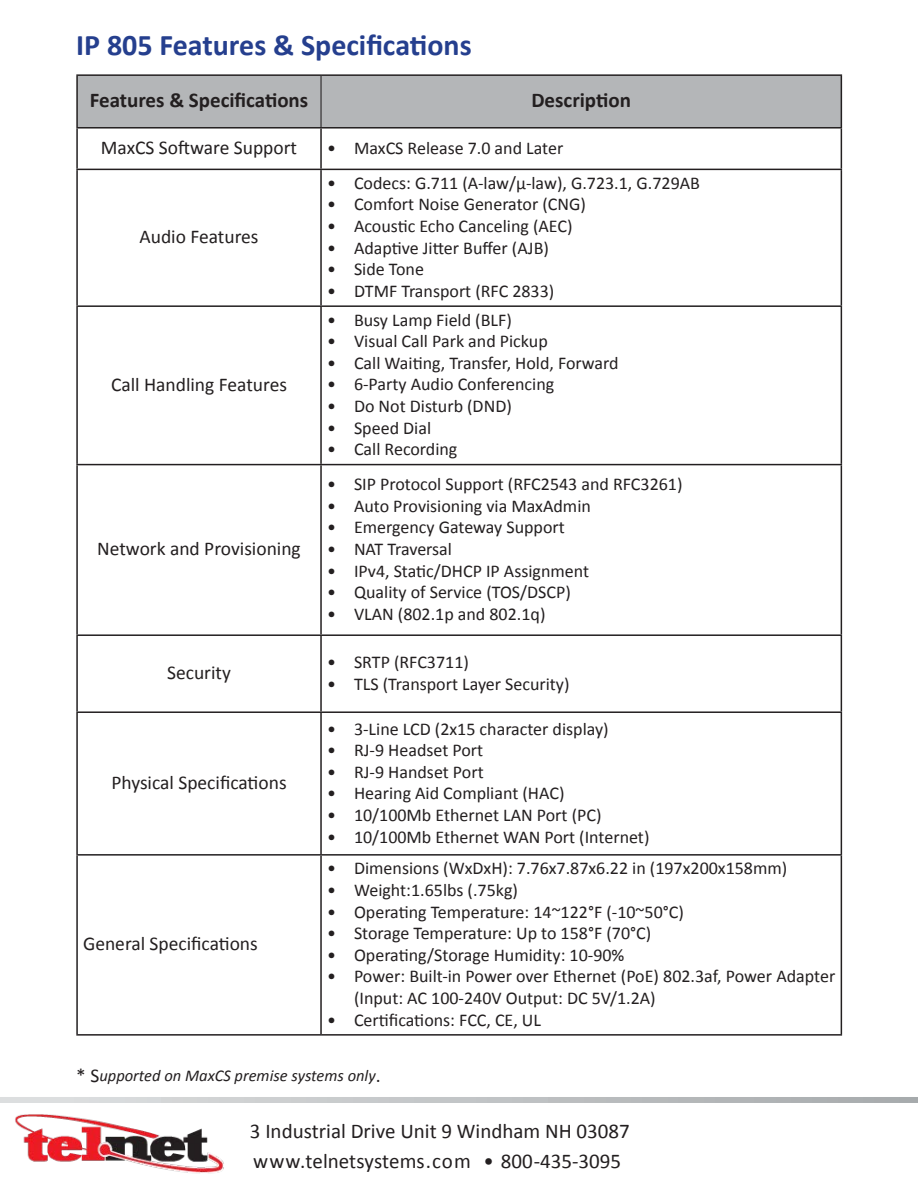
<style>
.page{position:relative;width:918px;height:1188px;background:#fff}
.page>*{position:absolute;margin:0;border:0;box-sizing:border-box;transform-origin:0 0}
.t1{font:700 30px "Calibri";color:#253f8e}
.t2{font:21px "Calibri";color:#231f20}
.t3{font:700 21px "Calibri";color:#231f20}
.t4{font:19.5px "Calibri";color:#231f20}
.t5{font:18px/21.6px "Calibri";color:#231f20}
.t6{font:italic 16.5px "Calibri";color:#231f20}
.s1{font-style:normal;font-size:19.5px}
</style>
<div class="page">
<svg style="left:0;top:1097px;width:918px;height:6px"></svg>
<div style="left:78px;top:76px;width:763px;height:51px;background:#b4b6b8"></div>
<hr style="left:76px;top:129px;width:2px;height:40px;background:#231f20">
<hr style="left:320px;top:129px;width:2px;height:40px;background:#231f20">
<hr style="left:841px;top:129px;width:1px;height:40px;background:#231f20">
<hr style="left:76px;top:169px;width:245px;height:1px;background:#231f20">
<hr style="left:76px;top:170px;width:2px;height:135px;background:#231f20">
<hr style="left:321px;top:169px;width:521px;height:1px;background:#231f20">
<hr style="left:320px;top:170px;width:2px;height:135px;background:#231f20">
<hr style="left:841px;top:170px;width:1px;height:135px;background:#231f20">
<hr style="left:76px;top:305px;width:245px;height:2px;background:#231f20">
<hr style="left:76px;top:307px;width:2px;height:157px;background:#231f20">
<hr style="left:321px;top:305px;width:521px;height:2px;background:#231f20">
<hr style="left:320px;top:307px;width:2px;height:157px;background:#231f20">
<hr style="left:841px;top:307px;width:1px;height:157px;background:#231f20">
<hr style="left:76px;top:464px;width:245px;height:1px;background:#231f20">
<hr style="left:76px;top:465px;width:2px;height:169px;background:#231f20">
<hr style="left:321px;top:464px;width:521px;height:1px;background:#231f20">
<hr style="left:320px;top:465px;width:2px;height:169px;background:#231f20">
<hr style="left:841px;top:465px;width:1px;height:169px;background:#231f20">
<hr style="left:76px;top:634px;width:245px;height:2px;background:#231f20">
<hr style="left:76px;top:636px;width:2px;height:75px;background:#231f20">
<hr style="left:321px;top:634px;width:521px;height:2px;background:#231f20">
<hr style="left:320px;top:636px;width:2px;height:75px;background:#231f20">
<hr style="left:841px;top:636px;width:1px;height:75px;background:#231f20">
<hr style="left:76px;top:711px;width:245px;height:2px;background:#231f20">
<hr style="left:76px;top:713px;width:2px;height:141px;background:#231f20">
<hr style="left:321px;top:711px;width:521px;height:2px;background:#231f20">
<hr style="left:320px;top:713px;width:2px;height:141px;background:#231f20">
<hr style="left:841px;top:713px;width:1px;height:141px;background:#231f20">
<hr style="left:76px;top:854px;width:245px;height:2px;background:#231f20">
<hr style="left:76px;top:856px;width:2px;height:178px;background:#231f20">
<hr style="left:321px;top:854px;width:521px;height:2px;background:#231f20">
<hr style="left:320px;top:856px;width:2px;height:178px;background:#231f20">
<hr style="left:841px;top:856px;width:1px;height:178px;background:#231f20">
<hr style="left:76px;top:1034px;width:245px;height:2px;background:#231f20">
<hr style="left:321px;top:1034px;width:521px;height:2px;background:#231f20">
<hr style="left:320px;top:76px;width:2px;height:51px;background:#231f20">
<hr style="left:76px;top:74px;width:245px;height:2px;background:#231f20">
<hr style="left:76px;top:76px;width:2px;height:51px;background:#231f20">
<hr style="left:321px;top:74px;width:521px;height:2px;background:#231f20">
<hr style="left:841px;top:76px;width:1px;height:51px;background:#231f20">
<hr style="left:76px;top:127px;width:245px;height:2px;background:#231f20">
<hr style="left:321px;top:127px;width:521px;height:2px;background:#231f20">
<img style="left:15px;top:1114px;width:209px;height:60px">
<p class="t1" style="left:76px;top:25px;width:397px">IP 805 Features &amp; Specifications</p>
<p class="t3" style="left:90px;top:87px;width:220px">Features &amp; Specifications</p>
<p class="t3" style="left:531px;top:87px;width:101px">Description</p>
<p class="t4" style="left:101px;top:135px;width:198px">MaxCS Software Support</p>
<p class="t5" style="left:327px;top:137px;width:238px">• MaxCS Release 7.0 and Later</p>
<p class="t4" style="left:139px;top:224px;width:121px">Audio Features</p>
<p class="t4" style="left:111px;top:372px;width:178px">Call Handling Features</p>
<p class="t4" style="left:97px;top:537px;width:205px">Network and Provisioning</p>
<p class="t4" style="left:167px;top:660px;width:65px">Security</p>
<p class="t4" style="left:111px;top:770px;width:177px">Physical Specifications</p>
<p class="t4" style="left:83px;top:932px;width:176px">General Specifications</p>
<p class="t5" style="left:327px;top:172px;width:374px">• Codecs: G.711 (A-law/μ-law), G.723.1, G.729AB</p>
<p class="t5" style="left:327px;top:194px;width:260px">• Comfort Noise Generator (CNG)</p>
<p class="t5" style="left:327px;top:215px;width:247px">• Acoustic Echo Canceling (AEC)</p>
<p class="t5" style="left:327px;top:237px;width:223px">• Adaptive Jitter Buffer (AJB)</p>
<p class="t5" style="left:327px;top:259px;width:98px">• Side Tone</p>
<p class="t5" style="left:327px;top:280px;width:229px">• DTMF Transport (RFC 2833)</p>
<p class="t5" style="left:327px;top:309px;width:186px">• Busy Lamp Field (BLF)</p>
<p class="t5" style="left:327px;top:331px;width:222px">• Visual Call Park and Pickup</p>
<p class="t5" style="left:327px;top:352px;width:293px">• Call Waiting, Transfer, Hold, Forward</p>
<p class="t5" style="left:327px;top:374px;width:229px">• 6-Party Audio Conferencing</p>
<p class="t5" style="left:327px;top:395px;width:186px">• Do Not Disturb (DND)</p>
<p class="t5" style="left:327px;top:417px;width:106px">• Speed Dial</p>
<p class="t5" style="left:327px;top:439px;width:132px">• Call Recording</p>
<p class="t5" style="left:327px;top:473px;width:357px">• SIP Protocol Support (RFC2543 and RFC3261)</p>
<p class="t5" style="left:327px;top:495px;width:265px">• Auto Provisioning via MaxAdmin</p>
<p class="t5" style="left:327px;top:517px;width:239px">• Emergency Gateway Support</p>
<p class="t5" style="left:327px;top:538px;width:127px">• NAT Traversal</p>
<p class="t5" style="left:327px;top:560px;width:264px">• IPv4, Static/DHCP IP Assignment</p>
<p class="t5" style="left:327px;top:581px;width:245px">• Quality of Service (TOS/DSCP)</p>
<p class="t5" style="left:327px;top:603px;width:220px">• VLAN (802.1p and 802.1q)</p>
<p class="t5" style="left:327px;top:651px;width:143px">• SRTP (RFC3711)</p>
<p class="t5" style="left:327px;top:673px;width:244px">• TLS (Transport Layer Security)</p>
<p class="t5" style="left:327px;top:718px;width:283px">• 3-Line LCD (2x15 character display)</p>
<p class="t5" style="left:327px;top:740px;width:158px">• RJ-9 Headset Port</p>
<p class="t5" style="left:327px;top:761px;width:158px">• RJ-9 Handset Port</p>
<p class="t5" style="left:327px;top:783px;width:239px">• Hearing Aid Compliant (HAC)</p>
<p class="t5" style="left:327px;top:804px;width:276px">• 10/100Mb Ethernet LAN Port (PC)</p>
<p class="t5" style="left:327px;top:826px;width:324px">• 10/100Mb Ethernet WAN Port (Internet)</p>
<p class="t5" style="left:327px;top:858px;width:462px">• Dimensions (WxDxH): 7.76x7.87x6.22 in (197x200x158mm)</p>
<p class="t5" style="left:327px;top:879px;width:192px">• Weight:1.65lbs (.75kg)</p>
<p class="t5" style="left:327px;top:901px;width:358px">• Operating Temperature: 14~122°F (-10~50°C)</p>
<p class="t5" style="left:327px;top:922px;width:326px">• Storage Temperature: Up to 158°F (70°C)</p>
<p class="t5" style="left:327px;top:944px;width:299px">• Operating/Storage Humidity: 10-90%</p>
<p class="t5" style="left:354px;top:966px;width:483px;text-indent:-27px">• Power: Built-in Power over Ethernet (PoE) 802.3af, Power Adapter (Input: AC 100-240V Output: DC 5V/1.2A)</p>
<p class="t5" style="left:327px;top:1009px;width:216px">• Certifications: FCC, CE, UL</p>
<p class="t6" style="left:76px;top:1065px;width:306px"><span class="s1">* S</span>upported on MaxCS premise systems only<span class="s1">.</span></p>
<p class="t2" style="left:250px;top:1118px;width:381px">3 Industrial Drive Unit 9 Windham NH 03087</p>
<p class="t2" style="left:253px;top:1148px;width:369px">www.telnetsystems.com • 800-435-3095</p>
</div>
